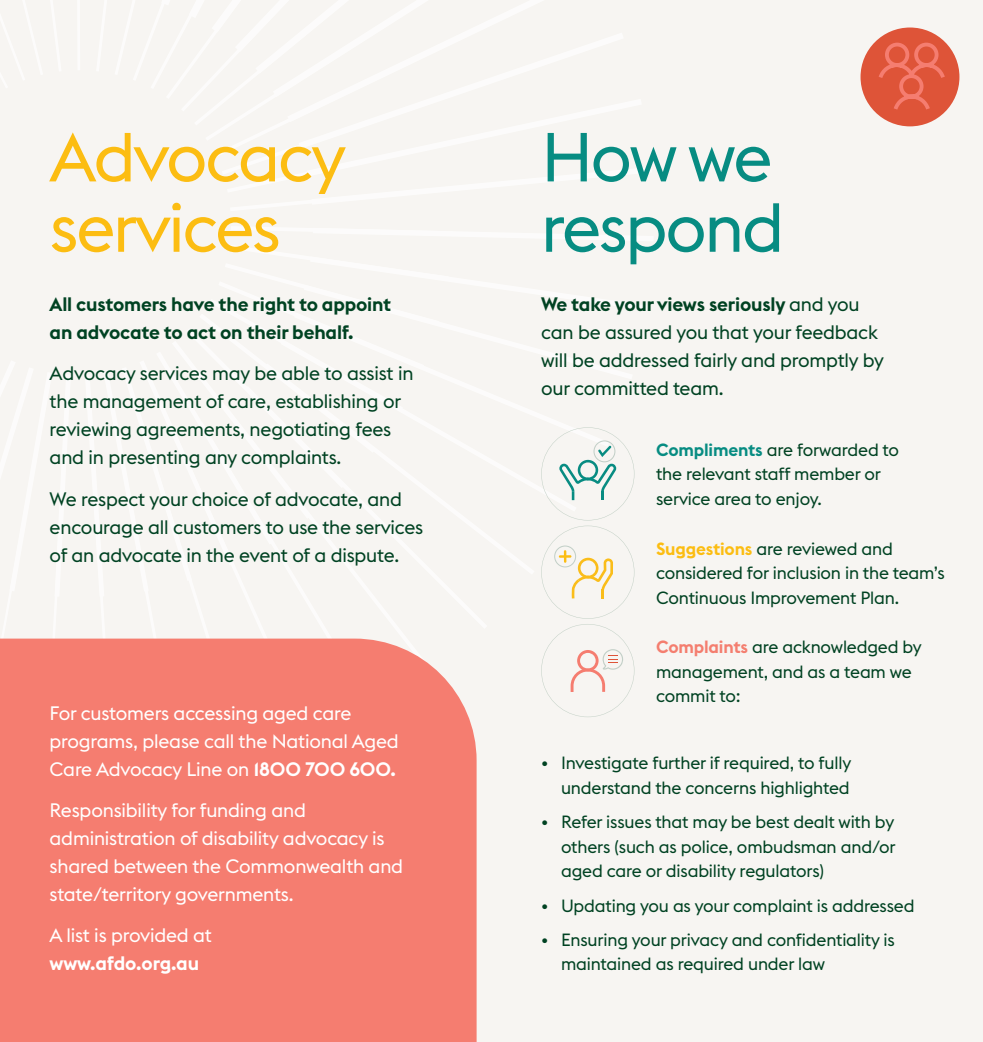
<style>
.page{position:relative;width:983px;height:1042px;background:#fff}
.page>*{position:absolute;margin:0;border:0;box-sizing:border-box;transform-origin:0 0}
.t1{font:68.25px/70.4px "Euclid Flex";letter-spacing:-.03em;color:#fcbd12}
.t2{font:68.25px/70.4px "Euclid Flex";letter-spacing:-.03em;color:#078c82}
.t3{font:19.25px/28px "Euclid Flex";letter-spacing:-.01em;color:#004222}
.t4{font:19.25px/28px "Euclid Flex";letter-spacing:-.01em;color:#fff}
.t5{font:600 19.25px/28px "Euclid Flex";letter-spacing:-.01em;color:#004222}
.t6{font:17.5px/24.5px "Euclid Flex";letter-spacing:-.01em;color:#004222}
.s1{font-weight:600}
.s2{font-weight:600;color:#078c82}
.s3{font-weight:600;color:#fcbd12}
.s4{font-weight:600;color:#f47e6f}
</style>
<div class="page">
<div style="left:0;top:0;width:982px;height:1042px;background:#f7f5f2"></div>
<div style="left:0;top:638px;width:476px;height:404px;background:#f57d70"></div>
<div style="left:860px;top:28px;width:99px;height:98px;background:#de5438;border-radius:50%"></div>
<svg style="left:875px;top:41px;width:72px;height:73px"></svg>
<svg style="left:85px;top:427px;width:550px;height:369px"></svg>
<p class="t1" style="left:50px;top:123px;width:298px">Advocacy services</p>
<p class="t2" style="left:541px;top:123px;width:244px">How we respond</p>
<p class="t5" style="left:50px;top:290px;width:343px">All customers have the right to appoint an advocate to act on their behalf.</p>
<p class="t3" style="left:50px;top:359px;width:365px">Advocacy services may be able to assist in the management of care, establishing or reviewing agreements, negotiating fees and in presenting any complaints.</p>
<p class="t3" style="left:50px;top:485px;width:375px">We respect your choice of advocate, and encourage all customers to use the services of an advocate in the event of a dispute.</p>
<p class="t4" style="left:50px;top:699px;width:350px">For customers accessing aged care programs, please call the National Aged<br>Care Advocacy Line on <span class="s1">1800 700 600.</span></p>
<p class="t4" style="left:50px;top:796px;width:355px">Responsibility for funding and administration of disability advocacy is shared between the Commonwealth and state/territory governments.</p>
<p class="t4" style="left:50px;top:922px;width:164px">A list is provided at <span class="s1">www.afdo.org.au</span></p>
<p class="t3" style="left:541px;top:290px;width:344px"><span class="s1">We take your views seriously</span> and you can be assured you that your feedback will be addressed fairly and promptly by our committed team.</p>
<p class="t6" style="left:656px;top:437px;width:244px"><span class="s2">Compliments</span> are forwarded to the relevant staff member or service area to enjoy.</p>
<p class="t6" style="left:656px;top:536px;width:290px"><span class="s3">Suggestions</span> are reviewed and considered for inclusion in the team’s<br>Continuous Improvement Plan.</p>
<p class="t6" style="left:656px;top:635px;width:267px"><span class="s4">Complaints</span> are acknowledged by management, and as a team we commit to:</p>
<p class="t6" style="left:541px;top:751px;width:311px;text-align:right">• Investigate further if required, to fully understand the concerns highlighted</p>
<p class="t6" style="left:561px;top:810px;width:336px;text-align:justify;text-indent:-20px">• Refer issues that may be best dealt with by others (such as police, ombudsman and/or aged care or disability regulators)</p>
<p class="t6" style="left:541px;top:893px;width:375px">• Updating you as your complaint is addressed</p>
<p class="t6" style="left:561px;top:927px;width:335px;text-indent:-20px">• Ensuring your privacy and confidentiality is maintained as required under law</p>
</div>
